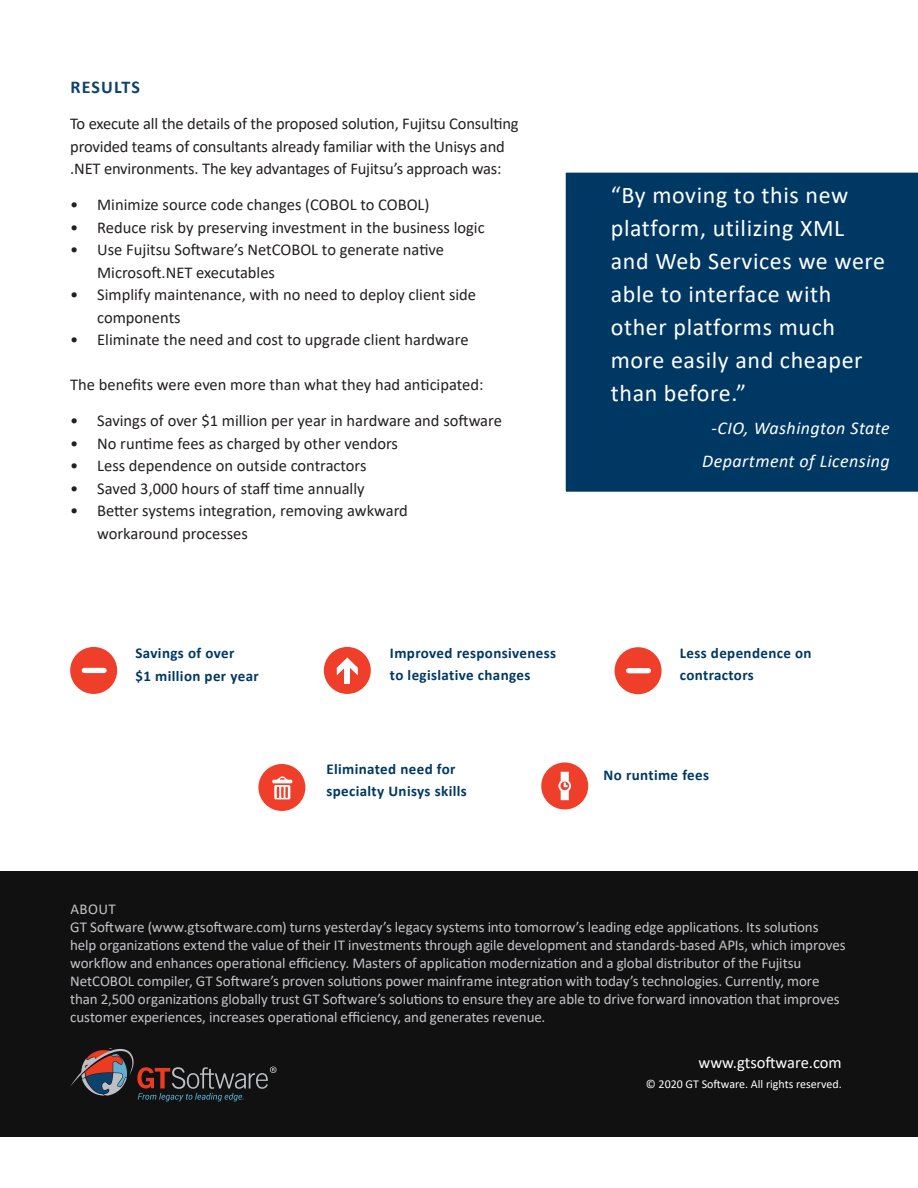
<style>
.page{position:relative;width:918px;height:1188px;background:#fff}
.page>*{position:absolute;margin:0;border:0;box-sizing:border-box;transform-origin:0 0}
.t1{font:24px/33px "Calibri";letter-spacing:.025em;color:#fff}
.t2{font:italic 18px/33px "Calibri";letter-spacing:.025em;color:#fff;text-align:center}
.Subhead{font:700 18px "Calibri";letter-spacing:.06em;color:#0d426c}
.t3{font:16.5px/22.5px "Calibri";color:#231f20}
.t4{font:16.5px "Calibri";color:#fff}
.Subhead-2{font:15px/18px "Calibri";letter-spacing:-.005em;color:#c4c5c9}
.t5{font:700 15px/22.5px "Calibri";letter-spacing:.025em;color:#003864}
.t6{font:12px "Calibri";color:#fff}
.s1{font-style:normal}
</style>
<div class="page">
<div style="left:0;top:872px;width:918px;height:265px;background:#111"></div>
<svg style="left:70px;top:1049px;width:207px;height:52px"></svg>
<div style="left:615px;top:647px;width:47px;height:47px;background:#ef3e29;border-radius:50%"></div>
<div style="left:626px;top:668px;width:25px;height:5px;background:#fff;border-radius:3px"></div>
<div style="left:258px;top:764px;width:47px;height:47px;background:#ef3e29;border-radius:50%"></div>
<svg style="left:272px;top:776px;width:20px;height:23px"></svg>
<div style="left:70px;top:647px;width:47px;height:47px;background:#ef3e29;border-radius:50%"></div>
<div style="left:82px;top:668px;width:25px;height:5px;background:#fff;border-radius:3px"></div>
<div style="left:541px;top:762px;width:47px;height:47px;background:#ef3e29;border-radius:50%"></div>
<svg style="left:558px;top:772px;width:13px;height:28px"></svg>
<div style="left:565px;top:172px;width:353px;height:320px;background:#003864"></div>
<div style="left:324px;top:647px;width:47px;height:47px;background:#ef3e29;border-radius:50%"></div>
<svg style="left:337px;top:657px;width:21px;height:18px"></svg>
<div style="left:345px;top:662px;width:5px;height:21px;background:#fff"></div>
<p class="Subhead" style="left:71px;top:74px;width:71px">RESULTS</p>
<p class="t3" style="left:70px;top:112px;width:450px">To execute all the details of the proposed solution, Fujitsu Consulting provided teams of consultants already familiar with the Unisys and .NET environments. The key advantages of Fujitsu’s approach was:</p>
<p class="t3" style="left:70px;top:193px;width:361px">• Minimize source code changes (COBOL to COBOL)</p>
<p class="t3" style="left:70px;top:216px;width:416px">• Reduce risk by preserving investment in the business logic</p>
<p class="t3" style="left:70px;top:238px;width:375px">• Use Fujitsu Software’s NetCOBOL to generate native</p>
<p class="t3" style="left:97px;top:261px;width:179px">Microsoft.NET executables</p>
<p class="t3" style="left:97px;top:283px;width:381px;text-indent:-27px">• Simplify maintenance, with no need to deploy client side components</p>
<p class="t3" style="left:70px;top:328px;width:400px">• Eliminate the need and cost to upgrade client hardware</p>
<p class="t3" style="left:70px;top:373px;width:415px">The benefits were even more than what they had anticipated:</p>
<p class="t3" style="left:70px;top:409px;width:433px">• Savings of over $1 million per year in hardware and software</p>
<p class="t3" style="left:70px;top:432px;width:329px">• No runtime fees as charged by other vendors</p>
<p class="t3" style="left:70px;top:454px;width:298px">• Less dependence on outside contractors</p>
<p class="t3" style="left:70px;top:477px;width:296px">• Saved 3,000 hours of staff time annually</p>
<p class="t3" style="left:70px;top:499px;width:339px">• Better systems integration, removing awkward</p>
<p class="t3" style="left:97px;top:522px;width:152px">workaround processes</p>
<p class="t5" style="left:135px;top:642px;width:100px">Savings of over</p>
<p class="t5" style="left:135px;top:664px;width:125px">$1 million per year</p>
<p class="t5" style="left:390px;top:642px;width:168px">Improved responsiveness to legislative changes</p>
<p class="t1" style="left:611px;top:178px;width:276px">“By moving to this new platform, utilizing XML and Web Services we were able to interface with other platforms much more easily and cheaper than before.”</p>
<p class="t2" style="left:702px;top:410px;width:189px"><span class="s1">-</span>CIO, Washington State<br>Department of Licensing</p>
<p class="t5" style="left:680px;top:641px;width:133px">Less dependence on contractors</p>
<p class="t5" style="left:326px;top:757px;width:142px">Eliminated need for specialty Unisys skills</p>
<p class="t5" style="left:604px;top:764px;width:107px">No runtime fees</p>
<p class="Subhead-2" style="left:70px;top:899px;width:47px">ABOUT</p>
<p class="Subhead-2" style="left:70px;top:917px;width:777px">GT Software (www.gtsoftware.com) turns yesterday’s legacy systems into tomorrow’s leading edge applications. Its solutions help organizations extend the value of their IT investments through agile development and standards-based APIs, which improves workflow and enhances operational efficiency. Masters of application modernization and a global distributor of the Fujitsu NetCOBOL compiler, GT Software’s proven solutions power mainframe integration with today’s technologies. Currently, more than 2,500 organizations globally trust GT Software’s solutions to ensure they are able to drive forward innovation that improves customer experiences, increases operational efficiency, and generates revenue.</p>
<p class="t4" style="left:698px;top:1051px;width:145px">www.gtsoftware.com</p>
<p class="t6" style="left:646px;top:1076px;width:197px">© 2020 GT Software. All rights reserved.</p>
</div>
